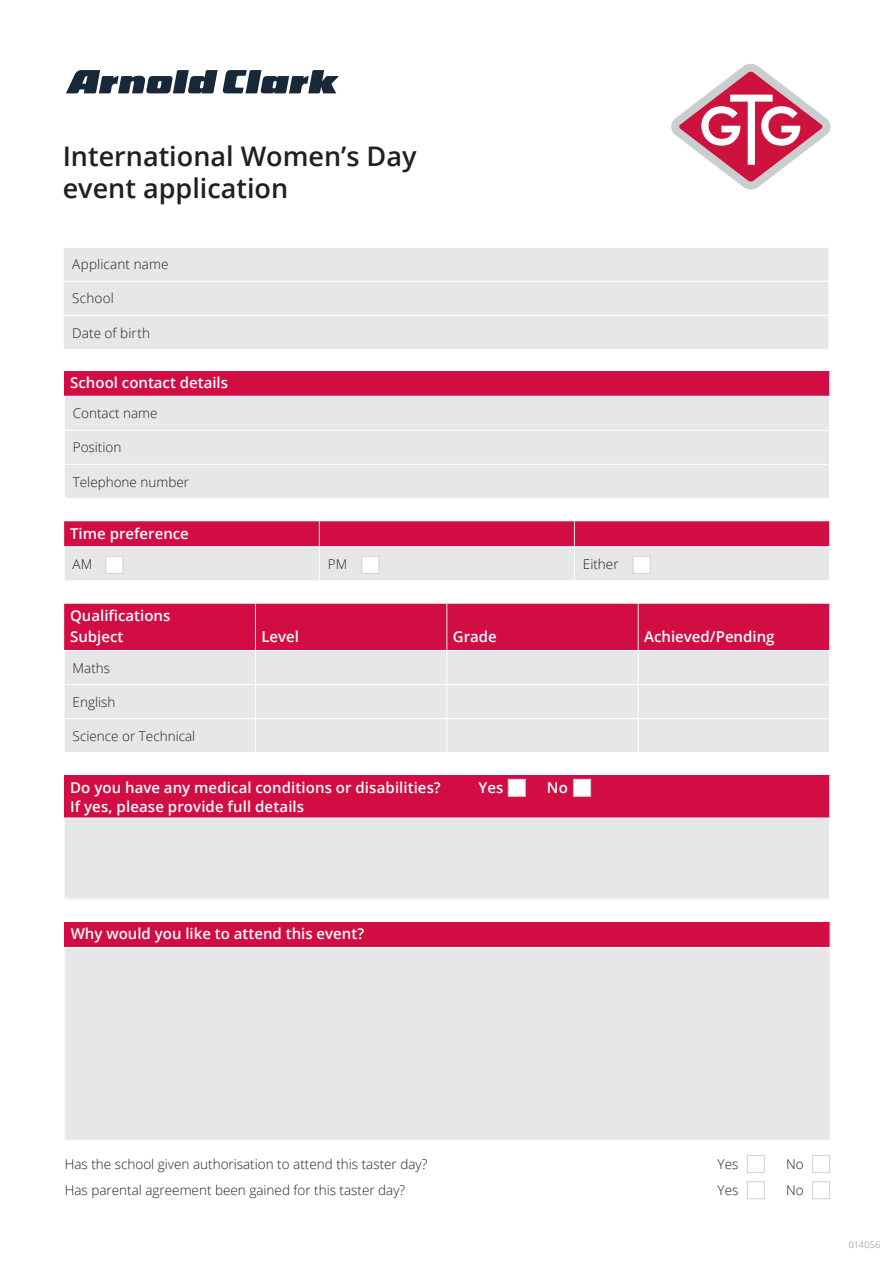
<style>
.page{position:relative;width:893px;height:1263px;background:#fff}
.page>*{position:absolute;margin:0;border:0;box-sizing:border-box;transform-origin:0 0}
.t1{font:600 27px/32.4px "Open Sans";color:#231f20}
.t2{font:600 15px/20.5px "Open Sans";color:#fff}
.t3{font:300 13.5px/26.4px "Open Sans";color:#231f20}
.t4{font:300 9px "Open Sans";letter-spacing:.02em;color:#808285}
</style>
<div class="page">
<svg style="left:671px;top:64px;width:159px;height:126px"></svg>
<div style="left:64px;top:248px;width:764px;height:101px;background:#e6e7e9"></div>
<hr style="left:64px;top:281px;width:765px;height:1px;background:#fff">
<hr style="left:64px;top:315px;width:765px;height:1px;background:#fff">
<div style="left:64px;top:371px;width:766px;height:25px;background:#d20d44"></div>
<div style="left:65px;top:397px;width:764px;height:101px;background:#e6e7e9"></div>
<div style="left:64px;top:430px;width:766px;height:34px;background:#e6e7e9"></div>
<svg style="left:829px;top:371px;width:1px;height:25px"></svg>
<hr style="left:64px;top:430px;width:766px;height:1px;background:#fff">
<hr style="left:64px;top:431px;width:1px;height:33px;background:#fff">
<hr style="left:829px;top:431px;width:1px;height:33px;background:#fff">
<hr style="left:64px;top:464px;width:766px;height:1px;background:#fff">
<div style="left:64px;top:604px;width:765px;height:46px;background:#d20d44"></div>
<div style="left:65px;top:651px;width:764px;height:101px;background:#e6e7e9"></div>
<hr style="left:255px;top:604px;width:1px;height:46px;background:#e6e7e9">
<hr style="left:446px;top:604px;width:1px;height:46px;background:#e6e7e9">
<hr style="left:638px;top:604px;width:1px;height:46px;background:#e6e7e9">
<hr style="left:829px;top:604px;width:1px;height:46px;background:#e6e7e9">
<hr style="left:255px;top:651px;width:1px;height:33px;background:#fff">
<hr style="left:446px;top:651px;width:1px;height:33px;background:#fff">
<hr style="left:638px;top:651px;width:1px;height:33px;background:#fff">
<hr style="left:64px;top:684px;width:191px;height:1px;background:#fff">
<hr style="left:255px;top:684px;width:192px;height:1px;background:#fff">
<hr style="left:255px;top:685px;width:1px;height:33px;background:#fff">
<hr style="left:447px;top:684px;width:191px;height:1px;background:#fff">
<hr style="left:446px;top:685px;width:1px;height:33px;background:#fff">
<hr style="left:638px;top:684px;width:192px;height:1px;background:#fff">
<hr style="left:638px;top:685px;width:1px;height:33px;background:#fff">
<hr style="left:64px;top:718px;width:191px;height:1px;background:#fff">
<hr style="left:255px;top:718px;width:192px;height:1px;background:#fff">
<hr style="left:255px;top:719px;width:1px;height:33px;background:#fff">
<hr style="left:447px;top:718px;width:191px;height:1px;background:#fff">
<hr style="left:446px;top:719px;width:1px;height:33px;background:#fff">
<hr style="left:638px;top:718px;width:192px;height:1px;background:#fff">
<hr style="left:638px;top:719px;width:1px;height:33px;background:#fff">
<div style="left:64px;top:775px;width:766px;height:43px;background:#d20d44"></div>
<div style="left:64px;top:818px;width:766px;height:81px;background:#e6e7e9"></div>
<hr style="left:829px;top:775px;width:1px;height:43px;background:#e6e7e9">
<hr style="left:64px;top:818px;width:766px;height:1px;background:#fff">
<hr style="left:64px;top:818px;width:1px;height:81px;background:#fff">
<hr style="left:829px;top:818px;width:1px;height:81px;background:#fff">
<div style="left:508px;top:779px;width:18px;height:18px;background:#fff;border:1px solid #d1d2d4"></div>
<div style="left:573px;top:779px;width:18px;height:18px;background:#fff;border:1px solid #d1d2d4"></div>
<svg style="left:66px;top:70px;width:273px;height:23px"></svg>
<svg style="left:64px;top:521px;width:766px;height:59px;background:#dd88a1"></svg>
<hr style="left:64px;top:546px;width:255px;height:1px;background:#fff">
<hr style="left:64px;top:547px;width:1px;height:33px;background:#fff">
<hr style="left:319px;top:546px;width:255px;height:1px;background:#fff">
<hr style="left:319px;top:547px;width:1px;height:33px;background:#fff">
<hr style="left:574px;top:546px;width:256px;height:1px;background:#fff">
<hr style="left:574px;top:547px;width:1px;height:33px;background:#fff">
<hr style="left:829px;top:547px;width:1px;height:33px;background:#fff">
<div style="left:105px;top:556px;width:18px;height:18px;background:#fff;border:1px solid #d1d2d4"></div>
<div style="left:361px;top:556px;width:18px;height:18px;background:#fff;border:1px solid #d1d2d4"></div>
<div style="left:633px;top:556px;width:18px;height:18px;background:#fff;border:1px solid #d1d2d4"></div>
<div style="left:747px;top:1155px;width:18px;height:18px;border:1px solid #d1d2d4"></div>
<div style="left:747px;top:1181px;width:18px;height:18px;border:1px solid #d1d2d4"></div>
<div style="left:812px;top:1155px;width:18px;height:18px;border:1px solid #d1d2d4"></div>
<div style="left:812px;top:1181px;width:18px;height:18px;border:1px solid #d1d2d4"></div>
<div style="left:65px;top:922px;width:765px;height:25px;background:#d20d44"></div>
<div style="left:65px;top:947px;width:765px;height:193px;background:#e6e7e9"></div>
<svg style="left:830px;top:922px;width:1px;height:25px"></svg>
<hr style="left:64px;top:947px;width:766px;height:1px;background:#fff">
<h1 class="t1" style="left:63px;top:139px;width:355px">International Women’s Day event application</h1>
<p class="t3" style="left:72px;top:251px;width:98px">Applicant name</p>
<p class="t3" style="left:72px;top:285px;width:43px">School</p>
<p class="t3" style="left:72px;top:319px;width:79px">Date of birth</p>
<p class="t2" style="left:70px;top:372px;width:159px">School contact details</p>
<p class="t3" style="left:73px;top:400px;width:86px">Contact name</p>
<p class="t3" style="left:73px;top:434px;width:50px">Position</p>
<p class="t3" style="left:73px;top:468px;width:118px">Telephone number</p>
<p class="t2" style="left:70px;top:523px;width:120px">Time preference</p>
<p class="t3" style="left:73px;top:550px;width:21px">AM</p>
<p class="t3" style="left:328px;top:550px;width:21px">PM</p>
<p class="t3" style="left:583px;top:550px;width:37px">Either</p>
<p class="t2" style="left:70px;top:605px;width:102px">Qualifications<br>Subject</p>
<p class="t3" style="left:73px;top:654px;width:39px">Maths</p>
<p class="t3" style="left:73px;top:688px;width:44px">English</p>
<p class="t3" style="left:73px;top:722px;width:124px">Science or Technical</p>
<p class="t2" style="left:261px;top:626px;width:39px">Level</p>
<p class="t2" style="left:453px;top:626px;width:46px">Grade</p>
<p class="t2" style="left:644px;top:626px;width:132px">Achieved/Pending</p>
<p class="t2" style="left:70px;top:778px;width:372px;line-height:19px">Do you have any medical conditions or disabilities?<br>If yes, please provide full details</p>
<p class="t2" style="left:478px;top:777px;width:26px">Yes</p>
<p class="t2" style="left:547px;top:777px;width:22px">No</p>
<p class="t2" style="left:71px;top:923px;width:295px">Why would you like to attend this event?</p>
<p class="t3" style="left:65px;top:1150px;width:364px">Has the school given authorisation to attend this taster day?<br>Has parental agreement been gained for this taster day?</p>
<p class="t3" style="left:717px;top:1150px;width:22px">Yes<br>Yes</p>
<p class="t3" style="left:786px;top:1150px;width:19px">No<br>No</p>
<p class="t4" style="left:849px;top:1239px;width:33px">014056</p>
</div>
